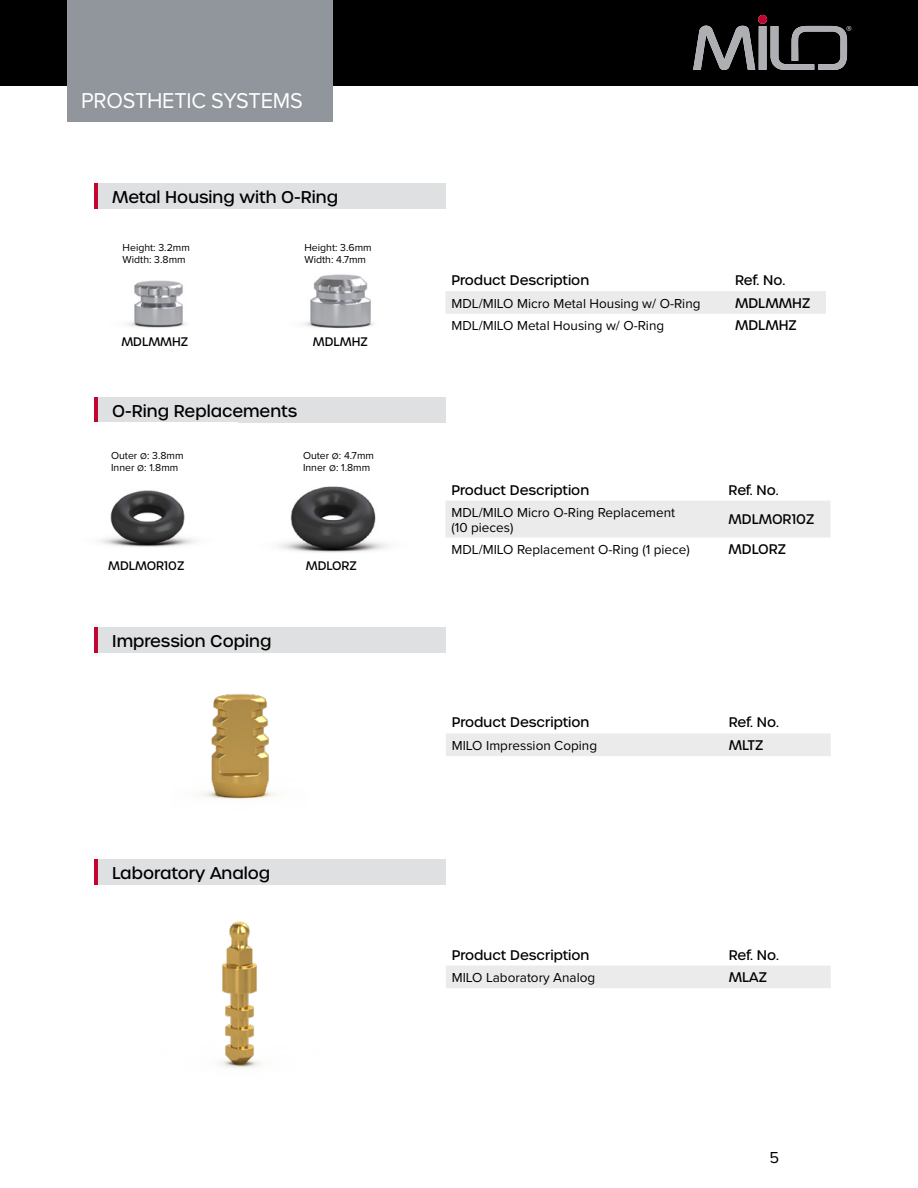
<style>
.page{position:relative;width:918px;height:1188px;background:#fff}
.page>*{position:absolute;margin:0;border:0;box-sizing:border-box;transform-origin:0 0}
.t1{font:22.35px "Proxima Nova";letter-spacing:-.01em;color:#fff}
.t2{font:500 16.5px "Urbane";color:#000}
.t3{font:16.5px "Proxima Nova";color:#000}
.t4{font:13.5px/14.2px "Proxima Nova";color:#000}
.t5{font:500 13.5px "Urbane";color:#000}
.t6{font:500 12px "Urbane";color:#000}
.t7{font:10.5px/12px "Proxima Nova";color:#000}
</style>
<div class="page">
<div style="left:0;top:0;width:918px;height:86px;background:#000"></div>
<svg style="left:693px;top:15px;width:158px;height:55px"></svg>
<div style="left:68px;top:0;width:265px;height:122px;background:#91969d"></div>
<div style="left:446px;top:291px;width:380px;height:23px;background:#ebebec"></div>
<div style="left:446px;top:501px;width:385px;height:37px;background:#ebebec"></div>
<div style="left:446px;top:733px;width:385px;height:23px;background:#ebebec"></div>
<div style="left:446px;top:966px;width:385px;height:22px;background:#ebebec"></div>
<div style="left:94px;top:184px;width:5px;height:25px;background:#c00630"></div>
<div style="left:99px;top:184px;width:347px;height:25px;background:#dfe0e1"></div>
<div style="left:94px;top:398px;width:5px;height:25px;background:#c00630"></div>
<div style="left:99px;top:398px;width:347px;height:25px;background:#dfe0e1"></div>
<div style="left:94px;top:628px;width:5px;height:25px;background:#c00630"></div>
<div style="left:99px;top:628px;width:347px;height:25px;background:#dfe0e1"></div>
<div style="left:94px;top:860px;width:5px;height:25px;background:#c00630"></div>
<div style="left:99px;top:860px;width:347px;height:25px;background:#dfe0e1"></div>
<img style="left:304px;top:274px;width:70px;height:55px">
<img style="left:128px;top:280px;width:58px;height:48px">
<img style="left:100px;top:490px;width:96px;height:57px">
<img style="left:278px;top:486px;width:110px;height:67px">
<img style="left:221px;top:921px;width:39px;height:147px">
<img style="left:202px;top:693px;width:76px;height:106px">
<h1 class="t1" style="left:81px;top:84px;width:223px">PROSTHETIC SYSTEMS</h1>
<p class="t2" style="left:112px;top:186px;width:227px">Metal Housing with O-Ring</p>
<p class="t7" style="left:123px;top:241px;width:69px">Height: 3.2mm<br>Width: 3.8mm</p>
<p class="t7" style="left:305px;top:241px;width:69px">Height: 3.6mm<br>Width: 4.7mm</p>
<p class="t6" style="left:121px;top:333px;width:69px">MDLMMHZ</p>
<p class="t6" style="left:313px;top:333px;width:57px">MDLMHZ</p>
<p class="t2" style="left:112px;top:400px;width:187px">O-Ring Replacements</p>
<p class="t7" style="left:111px;top:449px;width:74px">Outer Ø: 3.8mm<br>Inner Ø: 1.8mm</p>
<p class="t7" style="left:303px;top:449px;width:73px">Outer Ø: 4.7mm<br>Inner Ø: 1.8mm</p>
<p class="t6" style="left:108px;top:558px;width:78px">MDLMOR10Z</p>
<p class="t6" style="left:306px;top:558px;width:53px">MDLORZ</p>
<p class="t2" style="left:112px;top:630px;width:161px">Impression Coping</p>
<p class="t2" style="left:112px;top:862px;width:160px">Laboratory Analog</p>
<p class="t5" style="left:452px;top:271px;width:139px">Product Description</p>
<p class="t5" style="left:735px;top:271px;width:52px">Ref. No.</p>
<p class="t4" style="left:452px;top:296px;width:251px">MDL/MILO Micro Metal Housing w/ O-Ring</p>
<p class="t5" style="left:735px;top:294px;width:77px">MDLMMHZ</p>
<p class="t4" style="left:452px;top:318px;width:214px">MDL/MILO Metal Housing w/ O-Ring</p>
<p class="t5" style="left:735px;top:316px;width:64px">MDLMHZ</p>
<p class="t5" style="left:452px;top:481px;width:139px">Product Description</p>
<p class="t5" style="left:729px;top:481px;width:52px">Ref. No.</p>
<p class="t4" style="left:452px;top:505px;width:225px">MDL/MILO Micro O-Ring Replacement (10 pieces)</p>
<p class="t5" style="left:729px;top:510px;width:87px">MDLMOR10Z</p>
<p class="t4" style="left:452px;top:542px;width:240px">MDL/MILO Replacement O-Ring (1 piece)</p>
<p class="t5" style="left:729px;top:540px;width:59px">MDLORZ</p>
<p class="t5" style="left:452px;top:714px;width:139px">Product Description</p>
<p class="t5" style="left:729px;top:714px;width:52px">Ref. No.</p>
<p class="t4" style="left:452px;top:738px;width:147px">MILO Impression Coping</p>
<p class="t5" style="left:729px;top:736px;width:36px">MLTZ</p>
<p class="t5" style="left:452px;top:946px;width:139px">Product Description</p>
<p class="t5" style="left:729px;top:946px;width:52px">Ref. No.</p>
<p class="t4" style="left:452px;top:970px;width:145px">MILO Laboratory Analog</p>
<p class="t5" style="left:729px;top:968px;width:40px">MLAZ</p>
<p class="t3" style="left:770px;top:1145px;width:11px">5</p>
</div>
